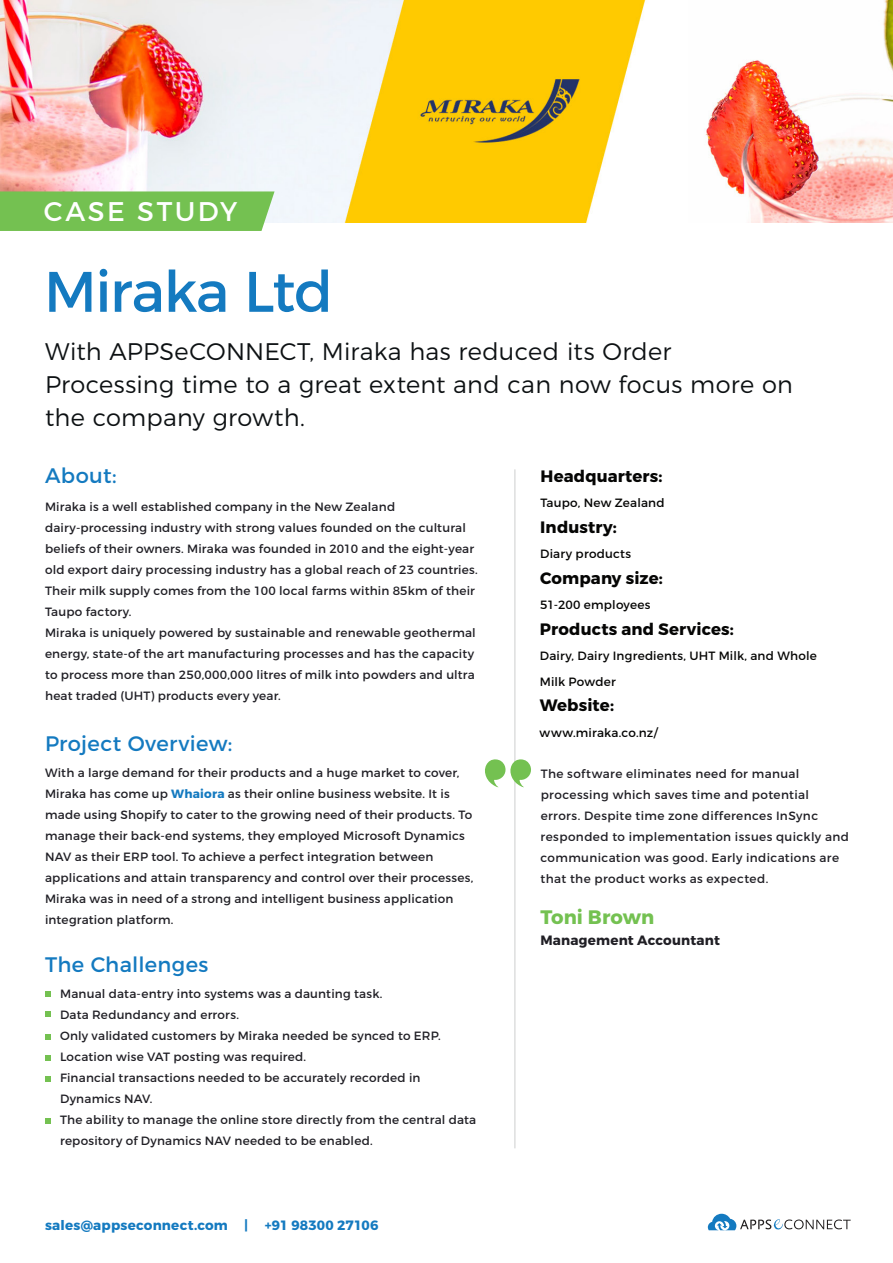
<style>
.page{position:relative;width:893px;height:1263px;background:#fff}
.page>*{position:absolute;margin:0;border:0;box-sizing:border-box;transform-origin:0 0}
.t1{font:57px "Montserrat";letter-spacing:-.025em;color:#147ac0}
.t2{font:27px "Montserrat";letter-spacing:.09em;color:#fff}
.t3{font:300 24px/33px "Montserrat";letter-spacing:.01em;color:#0d1113}
.t4{font:21px "Montserrat";letter-spacing:.015em;color:#147ac0}
.t5{font:700 19.5px "Montserrat";letter-spacing:.005em;color:#74c151}
.t6{font:700 16.5px "Montserrat";letter-spacing:.005em;color:#050504}
.t7{font:700 13.5px "Montserrat";letter-spacing:.015em;color:#147ac0}
.t8{font:700 13.5px "Montserrat";letter-spacing:.015em;color:#201f25}
.t9{font:12px/21px "Montserrat";letter-spacing:.02em;color:#201f25}
.t10{font:12px/25.5px "Montserrat";letter-spacing:.015em;color:#050504}
.s1{font-weight:700;color:#147ac0}
</style>
<div class="page">
<img style="left:0;top:0;width:893px;height:222px">
<hr style="left:514px;top:469px;width:1px;height:679px;background:#cdcece">
<svg style="left:485px;top:759px;width:46px;height:28px"></svg>
<svg style="left:45px;top:1076px;width:5px;height:6px"></svg>
<svg style="left:45px;top:1118px;width:5px;height:5px"></svg>
<svg style="left:45px;top:1012px;width:5px;height:5px"></svg>
<svg style="left:45px;top:992px;width:5px;height:5px"></svg>
<svg style="left:708px;top:1214px;width:143px;height:16px"></svg>
<div style="left:0;top:191px;width:275px;height:40px;background:#74c151"></div>
<svg style="left:45px;top:1034px;width:5px;height:5px"></svg>
<svg style="left:45px;top:1055px;width:5px;height:5px"></svg>
<h2 class="t2" style="left:44px;top:195px;width:195px">CASE STUDY</h2>
<h1 class="t1" style="left:44px;top:257px;width:290px">Miraka Ltd</h1>
<h3 class="t3" style="left:45px;top:334px;width:749px">With APPSeCONNECT, Miraka has reduced its Order<br>Processing time to a great extent and can now focus more on the company growth.</h3>
<h3 class="t4" style="left:45px;top:463px;width:73px">About:</h3>
<p class="t9" style="left:45px;top:496px;width:434px">Miraka is a well established company in the New Zealand dairy-processing industry with strong values founded on the cultural beliefs of their owners. Miraka was founded in 2010 and the eight-year old export dairy processing industry has a global reach of 23 countries.<br>Their milk supply comes from the 100 local farms within 85km of their Taupo factory.<br>Miraka is uniquely powered by sustainable and renewable geothermal energy, state-of the art manufacturing processes and has the capacity to process more than 250,000,000 litres of milk into powders and ultra heat traded (UHT) products every year.</p>
<h3 class="t4" style="left:45px;top:731px;width:189px">Project Overview:</h3>
<p class="t9" style="left:45px;top:762px;width:430px">With a large demand for their products and a huge market to cover, Miraka has come up <span class="s1">Whaiora</span> as their online business website. It is made using Shopify to cater to the growing need of their products. To manage their back-end systems, they employed Microsoft Dynamics NAV as their ERP tool. To achieve a perfect integration between applications and attain transparency and control over their processes, Miraka was in need of a strong and intelligent business application integration platform.</p>
<h3 class="t4" style="left:45px;top:951px;width:165px">The Challenges</h3>
<p class="t9" style="left:60px;top:983px;width:418px">Manual data-entry into systems was a daunting task.<br>Data Redundancy and errors.<br>Only validated customers by Miraka needed be synced to ERP.<br>Location wise VAT posting was required.<br>Financial transactions needed to be accurately recorded in Dynamics NAV.<br>The ability to manage the online store directly from the central data repository of Dynamics NAV needed to be enabled.</p>
<p class="t7" style="left:45px;top:1216px;width:335px">sales@appseconnect.com | +91 98300 27106</p>
<h3 class="t6" style="left:540px;top:465px;width:124px">Headquarters:</h3>
<p class="t10" style="left:540px;top:490px;width:126px">Taupo, New Zealand</p>
<h3 class="t6" style="left:540px;top:516px;width:78px">Industry:</h3>
<p class="t10" style="left:540px;top:541px;width:93px">Diary products</p>
<h3 class="t6" style="left:540px;top:567px;width:124px">Company size:</h3>
<p class="t10" style="left:540px;top:592px;width:112px">51-200 employees</p>
<h3 class="t6" style="left:540px;top:618px;width:195px">Products and Services:</h3>
<p class="t10" style="left:540px;top:643px;width:279px">Dairy, Dairy Ingredients, UHT Milk, and Whole<br>Milk Powder</p>
<h3 class="t6" style="left:540px;top:695px;width:76px">Website:</h3>
<p class="t10" style="left:540px;top:719px;width:120px">www.miraka.co.nz/</p>
<p class="t9" style="left:540px;top:763px;width:310px">The software eliminates need for manual processing which saves time and potential errors. Despite time zone differences InSync responded to implementation issues quickly and communication was good. Early indications are that the product works as expected.</p>
<h3 class="t5" style="left:540px;top:904px;width:116px">Toni Brown</h3>
<p class="t8" style="left:540px;top:931px;width:181px">Management Accountant</p>
</div>
